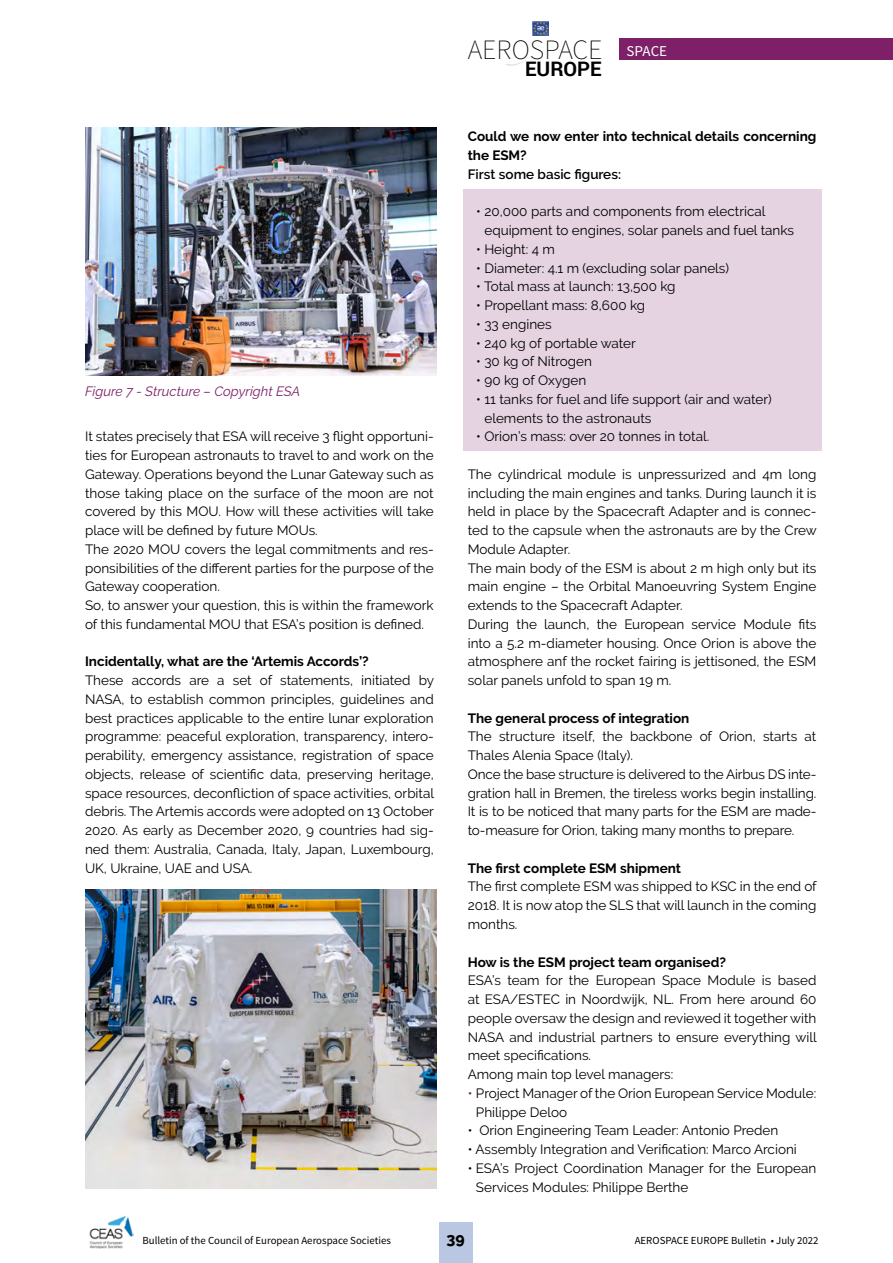
<style>
.page{position:relative;width:893px;height:1263px;background:#fff}
.page>*{position:absolute;margin:0;border:0;box-sizing:border-box;transform-origin:0 0}
.t1{font:200 27.9px "Source Sans Pro";color:#000}
.t2{font:700 19.95px "Roboto";color:#000}
.t3{font:800 15.75px "Raleway";color:#000}
.t4{font:15px "Source Sans Pro";color:#fff}
.t5{font:13.5px/18.8px "Raleway";color:#000}
.t6{font:700 13.5px/18.8px "Raleway";color:#000}
.t7{font:italic 13.5px "Raleway";color:#7d2067}
.t8{font:600 13.5px "Raleway";color:#000}
.t9{font:10.8px "Source Sans Pro";color:#000}
.s1{color:#7d2067}
</style>
<div class="page">
<div style="left:439px;top:1222px;width:34px;height:41px;background:#b9c7e2"></div>
<img style="left:89px;top:1215px;width:45px;height:34px">
<svg style="left:506px;top:58px;width:22px;height:8px"></svg>
<img style="left:533px;top:21px;width:16px;height:14px">
<div style="left:619px;top:38px;width:274px;height:22px;background:#7d2067"></div>
<div style="left:463px;top:189px;width:359px;height:262px;background:#e5d3e1"></div>
<img style="left:85px;top:128px;width:351px;height:248px">
<img style="left:85px;top:890px;width:351px;height:298px">
<p class="t7" style="left:85px;top:384px;width:217px">Figure 7 - Structure – Copyright ESA</p>
<p class="t5" style="left:85px;top:427px;width:350px">It states precisely that ESA will receive 3 flight opportuni&shy;ties for European astronauts to travel to and work on the Gateway. Operations beyond the Lunar Gateway such as those taking place on the surface of the moon are not covered by this MOU. How will these activities will take place will be defined by future MOUs.<br>The 2020 MOU covers the legal commitments and res&shy;ponsibilities of the different parties for the purpose of the Gateway cooperation.<br>So, to answer your question, this is within the framework of this fundamental MOU that ESA’s position is defined.</p>
<p class="t6" style="left:85px;top:652px;width:285px">Incidentally, what are the ‘Artemis Accords’?</p>
<p class="t5" style="left:85px;top:671px;width:351px;text-align:justify">These accords are a set of statements, initiated by NASA, to establish common principles, guidelines and best practices applicable to the entire lunar exploration programme: peaceful exploration, transparency, intero&shy;perability, emergency assistance, registration of space objects, release of scientific data, preserving heritage, space resources, deconfliction of space activities, orbital debris. The Artemis accords were adopted on 13 October 2020. As early as December 2020, 9 countries had sig&shy;ned them: Australia, Canada, Italy, Japan, Luxembourg, UK, Ukraine, UAE and USA.</p>
<h1 class="t1" style="left:468px;top:33px;width:136px">AEROSPACE</h1>
<h2 class="t2" style="left:525px;top:55px;width:78px">EUROPE</h2>
<p class="t4" style="left:626px;top:42px;width:42px">SPACE</p>
<p class="t6" style="left:468px;top:127px;width:350px">Could we now enter into technical details concerning the ESM?</p>
<p class="t8" style="left:468px;top:166px;width:155px">First some basic figures:</p>
<p class="t5" style="left:484px;top:202px;width:311px;text-indent:-8px">• 20,000 parts and components from electrical equipment to engines, solar panels and fuel tanks</p>
<p class="t5" style="left:476px;top:240px;width:80px">• Height: 4 m</p>
<p class="t5" style="left:476px;top:258px;width:254px">• Diameter: 4.1 m (excluding solar panels)</p>
<p class="t5" style="left:476px;top:277px;width:201px">• Total mass at launch: 13,500 kg</p>
<p class="t5" style="left:476px;top:296px;width:170px">• Propellant mass: 8,600 kg</p>
<p class="t5" style="left:476px;top:315px;width:77px">• 33 engines</p>
<p class="t5" style="left:476px;top:333px;width:161px">• 240 kg of portable water</p>
<p class="t5" style="left:476px;top:352px;width:117px">• 30 kg of Nitrogen</p>
<p class="t5" style="left:476px;top:371px;width:111px">• 90 kg of Oxygen</p>
<p class="t5" style="left:484px;top:390px;width:289px;text-indent:-8px">• 11 tanks for fuel and life support (air and water) elements to the astronauts</p>
<p class="t5" style="left:476px;top:427px;width:235px">• Orion’s mass: over 20 tonnes in total.</p>
<p class="t5" style="left:468px;top:465px;width:351px">The cylindrical module is unpressurized and 4m long including the main engines and tanks. During launch it is held in place by the Spacecraft Adapter and is connec&shy;ted to the capsule when the astronauts are by the Crew Module Adapter.<br>The main body of the ESM is about 2 m high only but its main engine – the Orbital Manoeuvring System Engine extends to the Spacecraft Adapter.<br>During the launch, the European service Module fits into a 5.2 m-diameter housing. Once Orion is above the atmosphere anf the rocket fairing is jettisoned, the ESM solar panels unfold to span 19 m.</p>
<p class="t6" style="left:468px;top:709px;width:223px">The general process of integration</p>
<p class="t5" style="left:468px;top:727px;width:350px">The structure itself, the backbone of Orion, starts at Thales Alenia Space (Italy).<br>Once the base structure is delivered to the Airbus DS inte&shy;gration hall in Bremen, the tireless works begin installing.<br>It is to be noticed that many parts for the ESM are made&shy;to-measure for Orion, taking many months to prepare.</p>
<p class="t6" style="left:468px;top:859px;width:215px">The first complete ESM shipment</p>
<p class="t5" style="left:468px;top:877px;width:350px;text-align:justify">The first complete ESM was shipped to KSC in the end of 2018. It is now atop the SLS that will launch in the coming months.</p>
<p class="t6" style="left:468px;top:952px;width:260px">How is the ESM project team organised?</p>
<p class="t5" style="left:468px;top:971px;width:351px">ESA’s team for the European Space Module is based at ESA/ESTEC in Noordwijk, NL. From here around 60 people oversaw the design and reviewed it together with NASA and industrial partners to ensure everything will meet specifications.<br>Among main top level managers:</p>
<p class="t5" style="left:476px;top:1083px;width:342px;text-indent:-8px"><span class="s1">•</span> Project Manager of the Orion European Service Module:<br>Philippe Deloo</p>
<p class="t5" style="left:468px;top:1121px;width:312px">• Orion Engineering Team Leader: Antonio Preden</p>
<p class="t5" style="left:468px;top:1140px;width:331px">• Assembly Integration and Verification: Marco Arcioni</p>
<p class="t5" style="left:476px;top:1158px;width:342px;text-indent:-8px">• ESA’s Project Coordination Manager for the European<br>Services Modules: Philippe Berthe</p>
<p class="t9" style="left:142px;top:1233px;width:250px">Bulletin of the Council of European Aerospace Societies</p>
<p class="t3" style="left:446px;top:1229px;width:20px">39</p>
<p class="t9" style="left:635px;top:1233px;width:185px">AEROSPACE EUROPE Bulletin • July 2022</p>
</div>
